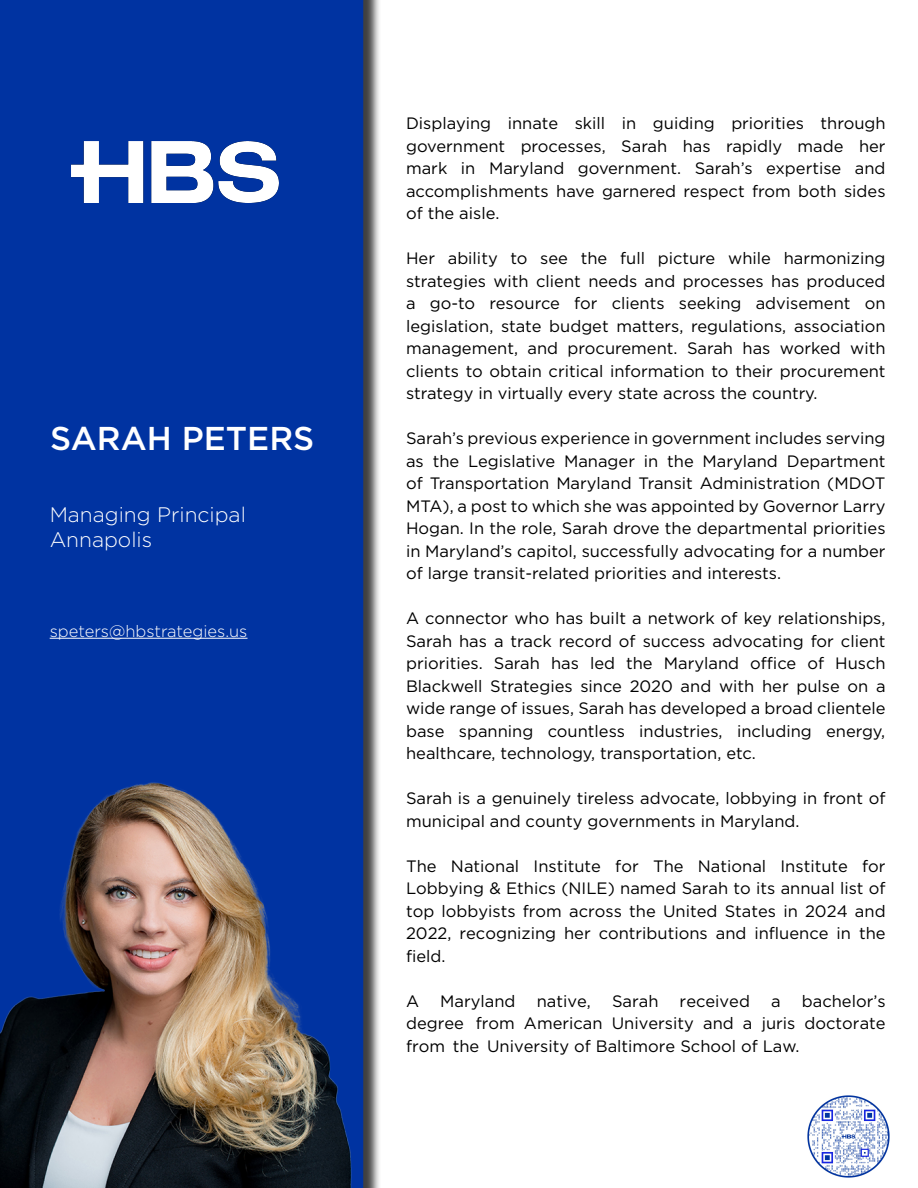
<style>
.page{position:relative;width:918px;height:1188px;background:#fff}
.page>*{position:absolute;margin:0;border:0;box-sizing:border-box;transform-origin:0 0}
.t1{font:500 33px "Gotham";color:#fff}
.t2{font:300 21px/25.2px "Gotham";color:#fff}
.t3{font:16.5px/22.5px "Gotham";color:#000;text-align:justify}
.t4{font:300 16.5px "Gotham";color:#fff}
</style>
<div class="page">
<div style="left:0;top:0;width:382px;height:1188px;background:#000;opacity:.75"></div>
<div style="left:0;top:0;width:363px;height:756px;background:#0033a1"></div>
<img style="left:71px;top:141px;width:208px;height:61px">
<img style="left:0;top:756px;width:380px;height:432px">
<hr style="left:50px;top:638px;width:198px;height:1px;background:#fff">
<img style="left:808px;top:1095px;width:82px;height:83px">
<h1 class="t1" style="left:50px;top:416px;width:266px">SARAH PETERS</h1>
<p class="t2" style="left:50px;top:502px;width:198px">Managing Principal<br>Annapolis</p>
<p class="t4" style="left:50px;top:620px;width:199px">speters@hbstrategies.us</p>
<p class="t3" style="left:406px;top:112px;width:481px">Displaying innate skill in guiding priorities through government processes, Sarah has rapidly made her mark in Maryland government. Sarah’s expertise and accomplishments have garnered respect from both sides of the aisle.</p>
<p class="t3" style="left:406px;top:247px;width:481px">Her ability to see the full picture while harmonizing strategies with client needs and processes has produced a go-to resource for clients seeking advisement on legislation, state budget matters, regulations, association management, and procurement. Sarah has worked with clients to obtain critical information to their procurement strategy in virtually every state across the country.</p>
<p class="t3" style="left:406px;top:427px;width:481px">Sarah’s previous experience in government includes serving as the Legislative Manager in the Maryland Department of Transportation Maryland Transit Administration (MDOT MTA), a post to which she was appointed by Governor Larry Hogan. In the role, Sarah drove the departmental priorities in Maryland’s capitol, successfully advocating for a number of large transit-related priorities and interests.</p>
<p class="t3" style="left:406px;top:607px;width:481px">A connector who has built a network of key relationships, Sarah has a track record of success advocating for client priorities. Sarah has led the Maryland office of Husch Blackwell Strategies since 2020 and with her pulse on a wide range of issues, Sarah has developed a broad clientele base spanning countless industries, including energy, healthcare, technology, transportation, etc.</p>
<p class="t3" style="left:406px;top:787px;width:481px">Sarah is a genuinely tireless advocate, lobbying in front of municipal and county governments in Maryland.</p>
<p class="t3" style="left:406px;top:854px;width:481px">The National Institute for The National Institute for Lobbying &amp; Ethics (NILE) named Sarah to its annual list of top lobbyists from across the United States in 2024 and 2022, recognizing her contributions and influence in the field.</p>
<p class="t3" style="left:406px;top:989px;width:15px">A</p>
<p class="t3" style="left:440px;top:989px;width:77px">Maryland</p>
<p class="t3" style="left:537px;top:989px;width:56px">native,</p>
<p class="t3" style="left:612px;top:989px;width:48px">Sarah</p>
<p class="t3" style="left:680px;top:989px;width:72px">received</p>
<p class="t3" style="left:771px;top:989px;width:11px">a</p>
<p class="t3" style="left:406px;top:989px;width:481px;text-indent:396px">bachelor’s degree from American University and a juris doctorate from the University of Baltimore School of Law.</p>
</div>
